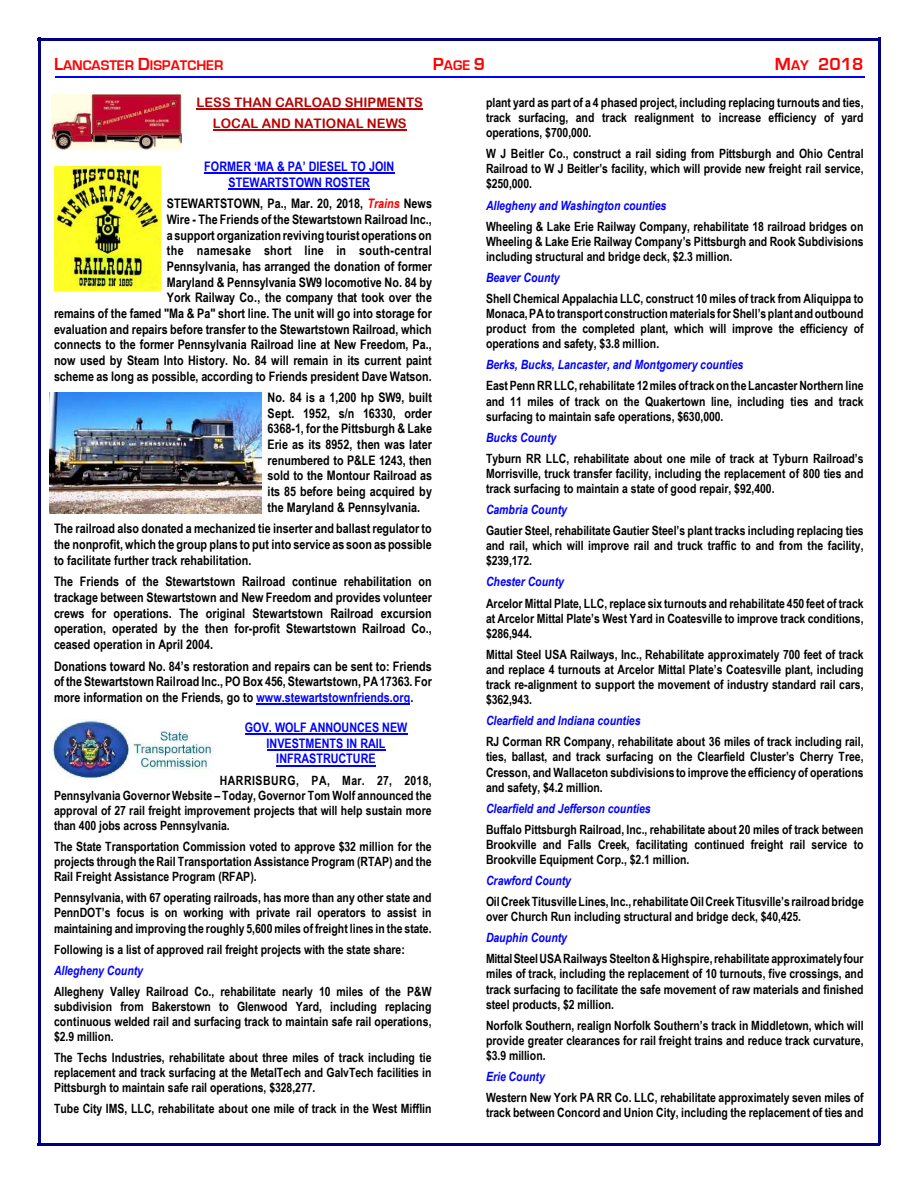
<style>
.page{position:relative;width:918px;height:1188px;background:#fff}
.page>*{position:absolute;margin:0;border:0;box-sizing:border-box;transform-origin:0 0}
.t1{font:700 18px "Eurostile";color:#f00}
.t2{font:700 14.4px "Eurostile";color:#f00}
.t3{font:700 13.2px/15.6px "Arial Narrow";color:#000;text-align:justify}
.t4{font:700 13.2px/15.6px "Arial Narrow";color:#00f;text-align:center}
.t5{font:13.2px/21px "Arial Rounded MT Bold";color:#ba0000;text-align:center}
.t6{font:700 12.75px/15.1px "Arial Narrow";letter-spacing:-.005em;color:#000;text-align:justify}
.t7{font:italic 700 12.75px "Arial Narrow";color:#00f}
.s1{font-size:18px}
.s2{font-size:14.4px}
.s3{font-style:italic;color:#f00}
.s4{color:#00f}
</style>
<div class="page">
<hr style="left:38px;top:38px;width:2px;height:1107px;background:#000080">
<hr style="left:878px;top:38px;width:3px;height:1107px;background:#000080">
<hr style="left:38px;top:38px;width:842px;height:2px;background:#000080">
<hr style="left:38px;top:1143px;width:842px;height:3px;background:#000080">
<hr style="left:55px;top:76px;width:810px;height:2px;background:#00f">
<hr style="left:197px;top:109px;width:226px;height:1px;background:#ba0000">
<hr style="left:213px;top:130px;width:194px;height:1px;background:#ba0000">
<hr style="left:204px;top:173px;width:190px;height:1px;background:#00f">
<hr style="left:229px;top:188px;width:141px;height:1px;background:#00f">
<hr style="left:256px;top:703px;width:154px;height:2px;background:#00f">
<hr style="left:245px;top:734px;width:162px;height:1px;background:#00f">
<hr style="left:267px;top:749px;width:119px;height:1px;background:#00f">
<hr style="left:276px;top:765px;width:100px;height:1px;background:#00f">
<img style="left:51px;top:95px;width:130px;height:55px">
<img style="left:54px;top:167px;width:106px;height:124px">
<img style="left:50px;top:392px;width:211px;height:121px">
<img style="left:51px;top:720px;width:162px;height:60px">
<p class="t2" style="left:54px;top:57px;width:171px"><span class="s1">L</span>ANCASTER <span class="s1">D</span>ISPATCHER</p>
<p class="t2" style="left:433px;top:57px;width:54px"><span class="s1">P</span>AGE <span class="s1">9</span></p>
<h1 class="t1" style="left:775px;top:54px;width:90px">M<span class="s2">AY</span> 2018</h1>
<p class="t5" style="left:197px;top:92px;width:228px">LESS THAN CARLOAD SHIPMENTS<br>LOCAL AND NATIONAL NEWS</p>
<p class="t4" style="left:204px;top:158px;width:192px">FORMER ‘MA &amp; PA’ DIESEL TO JOIN<br>STEWARTSTOWN ROSTER</p>
<p class="t3" style="left:54px;top:196px;width:380px;text-align:right">STEWARTSTOWN, Pa., Mar. 20, 2018, <span class="s3">Trains</span> News<br>Wire - The Friends of the Stewartstown Railroad Inc.,<br>a support organization reviving tourist operations on<br>the namesake short line in south-central<br>Pennsylvania, has arranged the donation of former<br>Maryland &amp; Pennsylvania SW9 locomotive No. 84 by<br>York Railway Co., the company that took over the<br>remains of the famed "Ma &amp; Pa" short line. The unit will go into storage for evaluation and repairs before transfer to the Stewartstown Railroad, which connects to the former Pennsylvania Railroad line at New Freedom, Pa., now used by Steam Into History. No. 84 will remain in its current paint scheme as long as possible, according to Friends president Dave Watson.</p>
<p class="t3" style="left:268px;top:390px;width:166px">No. 84 is a 1,200 hp SW9, built Sept. 1952, s/n 16330, order 6368-1, for the Pittsburgh &amp; Lake Erie as its 8952, then was later renumbered to P&amp;LE 1243, then sold to the Montour Railroad as its 85 before being acquired by the Maryland &amp; Pennsylvania.</p>
<p class="t3" style="left:54px;top:521px;width:379px">The railroad also donated a mechanized tie inserter and ballast regulator to the nonprofit, which the group plans to put into service as soon as possible to facilitate further track rehabilitation.</p>
<p class="t3" style="left:54px;top:574px;width:379px">The Friends of the Stewartstown Railroad continue rehabilitation on trackage between Stewartstown and New Freedom and provides volunteer crews for operations. The original Stewartstown Railroad excursion operation, operated by the then for-profit Stewartstown Railroad Co., ceased operation in April 2004.</p>
<p class="t3" style="left:54px;top:658px;width:379px">Donations toward No. 84’s restoration and repairs can be sent to: Friends of the Stewartstown Railroad Inc., PO Box 456, Stewartstown, PA 17363. For more information on the Friends, go to <span class="s4">www.stewartstownfriends.org</span>.</p>
<p class="t4" style="left:245px;top:719px;width:164px">GOV. WOLF ANNOUNCES NEW<br>INVESTMENTS IN RAIL<br>INFRASTRUCTURE</p>
<p class="t6" style="left:54px;top:772px;width:379px;text-indent:166px">HARRISBURG, PA, Mar. 27, 2018, Pennsylvania Governor Website – Today, Governor Tom Wolf announced the approval of 27 rail freight improvement projects that will help sustain more than 400 jobs across Pennsylvania.</p>
<p class="t6" style="left:54px;top:839px;width:379px">The State Transportation Commission voted to approve $32 million for the projects through the Rail Transportation Assistance Program (RTAP) and the Rail Freight Assistance Program (RFAP).</p>
<p class="t6" style="left:54px;top:890px;width:379px">Pennsylvania, with 67 operating railroads, has more than any other state and PennDOT’s focus is on working with private rail operators to assist in maintaining and improving the roughly 5,600 miles of freight lines in the state.</p>
<p class="t6" style="left:54px;top:941px;width:352px">Following is a list of approved rail freight projects with the state share:</p>
<p class="t7" style="left:54px;top:963px;width:91px">Allegheny County</p>
<p class="t6" style="left:54px;top:984px;width:379px">Allegheny Valley Railroad Co., rehabilitate nearly 10 miles of the P&amp;W subdivision from Bakerstown to Glenwood Yard, including replacing continuous welded rail and surfacing track to maintain safe rail operations, $2.9 million.</p>
<p class="t6" style="left:54px;top:1050px;width:379px">The Techs Industries, rehabilitate about three miles of track including tie replacement and track surfacing at the MetalTech and GalvTech facilities in Pittsburgh to maintain safe rail operations, $328,277.</p>
<p class="t6" style="left:54px;top:1101px;width:379px">Tube City IMS, LLC, rehabilitate about one mile of track in the West Mifflin</p>
<p class="t6" style="left:486px;top:95px;width:379px">plant yard as part of a 4 phased project, including replacing turnouts and ties, track surfacing, and track realignment to increase efficiency of yard operations, $700,000.</p>
<p class="t6" style="left:486px;top:146px;width:379px">W J Beitler Co., construct a rail siding from Pittsburgh and Ohio Central Railroad to W J Beitler’s facility, which will provide new freight rail service, $250,000.</p>
<p class="t7" style="left:486px;top:198px;width:182px">Allegheny and Washington counties</p>
<p class="t6" style="left:486px;top:218px;width:379px">Wheeling &amp; Lake Erie Railway Company, rehabilitate 18 railroad bridges on Wheeling &amp; Lake Erie Railway Company’s Pittsburgh and Rook Subdivisions including structural and bridge deck, $2.3 million.</p>
<p class="t7" style="left:486px;top:270px;width:75px">Beaver County</p>
<p class="t6" style="left:486px;top:291px;width:379px">Shell Chemical Appalachia LLC, construct 10 miles of track from Aliquippa to Monaca, PA to transport construction materials for Shell’s plant and outbound product from the completed plant, which will improve the efficiency of operations and safety, $3.8 million.</p>
<p class="t7" style="left:486px;top:357px;width:259px">Berks, Bucks, Lancaster, and Montgomery counties</p>
<p class="t6" style="left:486px;top:378px;width:379px">East Penn RR LLC, rehabilitate 12 miles of track on the Lancaster Northern line and 11 miles of track on the Quakertown line, including ties and track surfacing to maintain safe operations, $630,000.</p>
<p class="t7" style="left:486px;top:430px;width:72px">Bucks County</p>
<p class="t6" style="left:486px;top:451px;width:379px">Tyburn RR LLC, rehabilitate about one mile of track at Tyburn Railroad’s Morrisville, truck transfer facility, including the replacement of 800 ties and track surfacing to maintain a state of good repair, $92,400.</p>
<p class="t7" style="left:486px;top:502px;width:82px">Cambria County</p>
<p class="t6" style="left:486px;top:523px;width:379px">Gautier Steel, rehabilitate Gautier Steel’s plant tracks including replacing ties and rail, which will improve rail and truck traffic to and from the facility, $239,172.</p>
<p class="t7" style="left:486px;top:575px;width:79px">Chester County</p>
<p class="t6" style="left:486px;top:595px;width:379px">Arcelor Mittal Plate, LLC, replace six turnouts and rehabilitate 450 feet of track at Arcelor Mittal Plate’s West Yard in Coatesville to improve track conditions, $286,944.</p>
<p class="t6" style="left:486px;top:647px;width:379px">Mittal Steel USA Railways, Inc., Rehabilitate approximately 700 feet of track and replace 4 turnouts at Arcelor Mittal Plate’s Coatesville plant, including track re-alignment to support the movement of industry standard rail cars, $362,943.</p>
<p class="t7" style="left:486px;top:713px;width:156px">Clearfield and Indiana counties</p>
<p class="t6" style="left:486px;top:734px;width:379px">RJ Corman RR Company, rehabilitate about 36 miles of track including rail, ties, ballast, and track surfacing on the Clearfield Cluster’s Cherry Tree, Cresson, and Wallaceton subdivisions to improve the efficiency of operations and safety, $4.2 million.</p>
<p class="t7" style="left:486px;top:801px;width:166px">Clearfield and Jefferson counties</p>
<p class="t6" style="left:486px;top:822px;width:379px">Buffalo Pittsburgh Railroad, Inc., rehabilitate about 20 miles of track between Brookville and Falls Creek, facilitating continued freight rail service to Brookville Equipment Corp., $2.1 million.</p>
<p class="t7" style="left:486px;top:873px;width:87px">Crawford County</p>
<p class="t6" style="left:486px;top:894px;width:379px">Oil Creek Titusville Lines, Inc., rehabilitate Oil Creek Titusville’s railroad bridge over Church Run including structural and bridge deck, $40,425.</p>
<p class="t7" style="left:486px;top:930px;width:83px">Dauphin County</p>
<p class="t6" style="left:486px;top:951px;width:379px">MittalSteel USA Railways Steelton &amp; Highspire, rehabilitate approximatelyfour miles of track, including the replacement of 10 turnouts, five crossings, and track surfacing to facilitate the safe movement of raw materials and finished steel products, $2 million.</p>
<p class="t6" style="left:486px;top:1018px;width:379px">Norfolk Southern, realign Norfolk Southern’s track in Middletown, which will provide greater clearances for rail freight trains and reduce track curvature, $3.9 million.</p>
<p class="t7" style="left:486px;top:1069px;width:60px">Erie County</p>
<p class="t6" style="left:486px;top:1090px;width:379px">Western New York PA RR Co. LLC, rehabilitate approximately seven miles of track between Concord and Union City, including the replacement of ties and</p>
</div>
